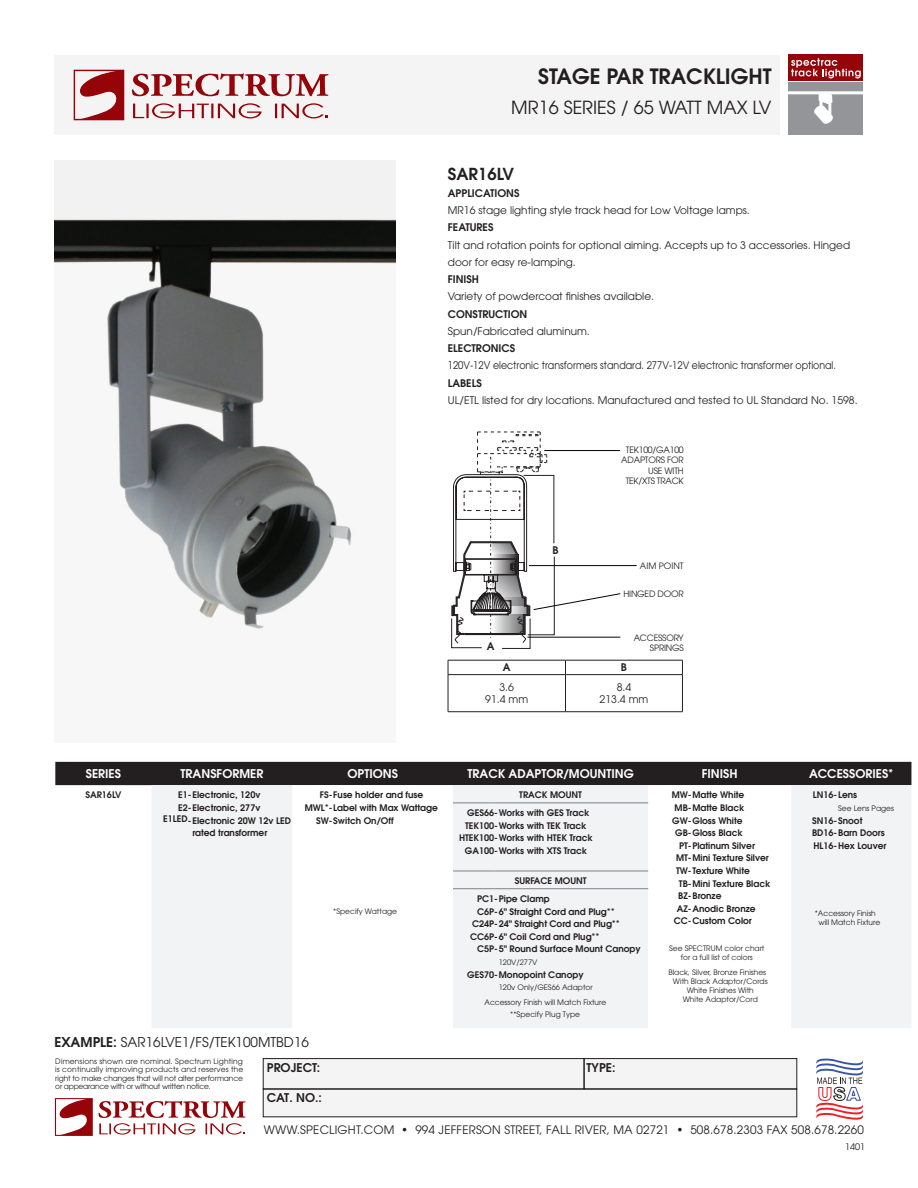
<style>
.page{position:relative;width:918px;height:1188px;background:#fff}
.page>*{position:absolute;margin:0;border:0;box-sizing:border-box;transform-origin:0 0}
.t1{font:600 21px "Avant Garde";color:#231f20}
.t2{font:18px "Avant Garde";color:#231f20}
.t3{font:600 16.5px "Avant Garde";color:#231f20}
.t4{font:13.5px "Avant Garde";color:#231f20}
.t5{font:600 12px "Avant Garde";color:#fff}
.t6{font:600 12px "Avant Garde";color:#231f20}
.t7{font:11.7px "Avant Garde";letter-spacing:.015em;color:#231f20}
.t8{font:10.5px/12.6px "Avant Garde";color:#231f20;text-align:center}
.t9{font:10.5px "Avant Garde";color:#231f20;scale:.9 1}
.t10{font:600 10.5px "Avant Garde";color:#231f20}
.t11{font:600 9px/12.6px "Avant Garde";color:#231f20}
.t12{font:9px "Avant Garde";color:#231f20}
.t13{font:8.7px/10.4px "Avant Garde";letter-spacing:-.025em;color:#231f20;text-align:right}
.t14{font:8.7px "Avant Garde";color:#231f20}
.t15{font:7.5px/9px "Avant Garde";color:#231f20;text-align:center}
.s1{font-weight:600}
</style>
<div class="page">
<div style="left:263px;top:1058px;width:534px;height:59px;background:#f4f4f4"></div>
<svg style="left:816px;top:1058px;width:47px;height:62px"></svg>
<div style="left:263px;top:1058px;width:321px;height:31px;border:1px solid #231f20"></div>
<div style="left:263px;top:1089px;width:534px;height:28px;border:1px solid #231f20"></div>
<div style="left:584px;top:1058px;width:213px;height:31px;border:1px solid #231f20"></div>
<svg style="left:55px;top:1098px;width:38px;height:38px"></svg>
<svg style="left:99px;top:1101px;width:147px;height:34px"></svg>
<div style="left:54px;top:55px;width:726px;height:79px;background:#f4f4f4"></div>
<svg style="left:74px;top:70px;width:50px;height:50px"></svg>
<svg style="left:132px;top:73px;width:197px;height:23px"></svg>
<svg style="left:133px;top:103px;width:129px;height:15px"></svg>
<svg style="left:275px;top:103px;width:53px;height:15px"></svg>
<div style="left:789px;top:54px;width:74px;height:26px;background:#940408"></div>
<div style="left:789px;top:82px;width:74px;height:53px;background:#939598"></div>
<svg style="left:788px;top:91px;width:75px;height:33px"></svg>
<svg style="left:791px;top:58px;width:70px;height:21px"></svg>
<div style="left:55px;top:762px;width:856px;height:23px;background:#231f20"></div>
<div style="left:152px;top:785px;width:759px;height:243px;background:#f2f3f4"></div>
<svg style="left:292px;top:785px;width:499px;height:243px"></svg>
<hr style="left:453px;top:803px;width:41px;height:1px;background:#7f8385">
<hr style="left:494px;top:803px;width:154px;height:1px;background:#7f8385">
<hr style="left:453px;top:871px;width:41px;height:1px;background:#7f8385">
<hr style="left:494px;top:871px;width:154px;height:1px;background:#7f8385">
<hr style="left:453px;top:888px;width:41px;height:1px;background:#7f8385">
<hr style="left:494px;top:888px;width:154px;height:1px;background:#7f8385">
<img style="left:55px;top:160px;width:341px;height:470px">
<hr style="left:448px;top:660px;width:117px;height:1px;background:#231f20">
<svg style="left:448px;top:660px;width:1px;height:14px"></svg>
<hr style="left:566px;top:660px;width:117px;height:1px;background:#231f20">
<svg style="left:565px;top:660px;width:1px;height:14px"></svg>
<svg style="left:682px;top:660px;width:1px;height:14px"></svg>
<hr style="left:448px;top:674px;width:117px;height:1px;background:#231f20">
<hr style="left:448px;top:675px;width:1px;height:37px;background:#231f20">
<hr style="left:566px;top:674px;width:117px;height:1px;background:#231f20">
<hr style="left:565px;top:675px;width:1px;height:37px;background:#231f20">
<hr style="left:682px;top:675px;width:1px;height:37px;background:#231f20">
<hr style="left:448px;top:711px;width:117px;height:1px;background:#231f20">
<hr style="left:566px;top:711px;width:117px;height:1px;background:#231f20">
<svg style="left:451px;top:432px;width:170px;height:217px"></svg>
<hr style="left:529px;top:565px;width:108px;height:1px;background:#040503">
<hr style="left:527px;top:637px;width:93px;height:1px;background:#040503">
<h1 class="t1" style="left:538px;top:63px;width:235px">STAGE PAR TRACKLIGHT</h1>
<h2 class="t2" style="left:511px;top:97px;width:262px">MR16 SERIES / 65 WATT MAX LV</h2>
<h3 class="t3" style="left:448px;top:163px;width:68px">SAR16LV</h3>
<p class="t10" style="left:448px;top:186px;width:73px">APPLICATIONS</p>
<p class="t8" style="left:448px;top:204px;width:304px">MR16 stage lighting style track head for Low Voltage lamps.</p>
<p class="t10" style="left:448px;top:221px;width:47px">FEATURES</p>
<p class="t8" style="left:448px;top:236px;width:404px;line-height:17.2px;text-align:left">Tilt and rotation points for optional aiming. Accepts up to 3 accessories. Hinged door for easy re-lamping.</p>
<p class="t10" style="left:448px;top:272px;width:33px">FINISH</p>
<p class="t8" style="left:448px;top:290px;width:208px">Variety of powdercoat finishes available.</p>
<p class="t10" style="left:448px;top:307px;width:81px">CONSTRUCTION</p>
<p class="t8" style="left:448px;top:325px;width:144px">Spun/Fabricated aluminum.</p>
<p class="t10" style="left:448px;top:341px;width:69px">ELECTRONICS</p>
<p class="t9" style="left:448px;top:359px;width:433px">120V-12V electronic transformers standard. 277V-12V electronic transformer optional.</p>
<p class="t10" style="left:448px;top:376px;width:36px">LABELS</p>
<p class="t8" style="left:448px;top:394px;width:411px">UL/ETL listed for dry locations. Manufactured and tested to UL Standard No. 1598.</p>
<p class="t10" style="left:487px;top:639px;width:9px">A</p>
<p class="t10" style="left:552px;top:543px;width:8px">B</p>
<p class="t13" style="left:621px;top:445px;width:64px">TEK100/GA100<br>ADAPTORS FOR<br>USE WITH<br>TEK/XTS TRACK</p>
<p class="t14" style="left:640px;top:561px;width:45px">AIM POINT</p>
<p class="t13" style="left:624px;top:589px;width:62px">HINGED DOOR</p>
<p class="t13" style="left:634px;top:632px;width:51px">ACCESSORY<br>SPRINGS</p>
<p class="t10" style="left:503px;top:661px;width:9px">A</p>
<p class="t10" style="left:621px;top:661px;width:8px">B</p>
<p class="t8" style="left:485px;top:681px;width:44px">3.6<br>91.4 mm</p>
<p class="t8" style="left:600px;top:681px;width:50px">8.4<br>213.4 mm</p>
<h3 class="t5" style="left:86px;top:766px;width:37px">SERIES</h3>
<h3 class="t5" style="left:181px;top:766px;width:84px">TRANSFORMER</h3>
<h3 class="t5" style="left:348px;top:766px;width:52px">OPTIONS</h3>
<h3 class="t5" style="left:467px;top:766px;width:168px">TRACK ADAPTOR/MOUNTING</h3>
<h3 class="t5" style="left:702px;top:766px;width:37px">FINISH</h3>
<h3 class="t5" style="left:809px;top:766px;width:86px">ACCESSORIES*</h3>
<p class="t11" style="left:85px;top:789px;width:38px">SAR16LV</p>
<p class="t11" style="left:178px;top:789px;width:84px">E1-Electronic, 120v<br>E2-Electronic, 277v</p>
<p class="t11" style="left:163px;top:812px;width:26px">E1LED</p>
<p class="t11" style="left:192px;top:814px;width:100px;text-indent:-4px">-Electronic 20W 12v LED rated transformer</p>
<p class="t11" style="left:320px;top:789px;width:105px">FS-Fuse holder and fuse</p>
<p class="t11" style="left:305px;top:801px;width:135px">MWL*-Label with Max Wattage</p>
<p class="t11" style="left:316px;top:814px;width:79px">SW-Switch On/Off</p>
<p class="t11" style="left:519px;top:789px;width:64px">TRACK MOUNT</p>
<p class="t11" style="left:672px;top:789px;width:74px">MW-Matte White</p>
<p class="t11" style="left:675px;top:801px;width:71px">MB-Matte Black</p>
<p class="t11" style="left:672px;top:814px;width:72px">GW-Gloss White</p>
<p class="t11" style="left:675px;top:826px;width:69px">GB-Gloss Black</p>
<p class="t11" style="left:679px;top:839px;width:77px">PT-Platinum Silver</p>
<p class="t11" style="left:676px;top:852px;width:94px">MT-Mini Texture Silver</p>
<p class="t11" style="left:676px;top:864px;width:75px">TW-Texture White</p>
<p class="t11" style="left:679px;top:877px;width:93px">TB-Mini Texture Black</p>
<p class="t11" style="left:678px;top:889px;width:45px">BZ-Bronze</p>
<p class="t11" style="left:677px;top:902px;width:80px">AZ-Anodic Bronze</p>
<p class="t11" style="left:674px;top:915px;width:79px">CC-Custom Color</p>
<p class="t11" style="left:813px;top:789px;width:46px">LN16-Lens</p>
<p class="t11" style="left:812px;top:814px;width:76px">SN16-Snoot<br>BD16-Barn Doors<br>HL16-Hex Louver</p>
<p class="t15" style="left:838px;top:804px;width:57px">See Lens Pages</p>
<p class="t11" style="left:459px;top:806px;width:135px;text-align:center">GES66-Works with GES Track<br>TEK100-Works with TEK Track<br>HTEK100-Works with HTEK Track<br>GA100-Works with XTS Track</p>
<p class="t11" style="left:477px;top:872px;width:111px;line-height:17.7px;text-indent:37px">SURFACE MOUNT<br>PC1-Pipe Clamp</p>
<p class="t11" style="left:470px;top:905px;width:151px;text-indent:7px">C6P-6" Straight Cord and Plug**<br>C24P-24" Straight Cord and Plug**<br>CC6P-6" Coil Cord and Plug**</p>
<p class="t11" style="left:477px;top:943px;width:165px">C5P-5" Round Surface Mount Canopy</p>
<p class="t11" style="left:467px;top:968px;width:118px">GES70-Monopoint Canopy</p>
<p class="t15" style="left:333px;top:907px;width:65px">*Specify Wattage</p>
<p class="t15" style="left:815px;top:908px;width:67px">*Accessory Finish will Match Fixture</p>
<p class="t15" style="left:669px;top:944px;width:97px">See SPECTRUM color chart for a full list of colors</p>
<p class="t15" style="left:668px;top:968px;width:101px">Black, Silver, Bronze Finishes<br>With Black Adaptor/Cords<br>White Finishes With<br>White Adaptor/Cord</p>
<p class="t15" style="left:499px;top:958px;width:40px">120V/277V</p>
<p class="t15" style="left:499px;top:983px;width:95px">120v Only/GES66 Adaptor</p>
<p class="t15" style="left:484px;top:996px;width:123px;line-height:11.9px">Accessory Finish will Match Fixture **Specify Plug Type</p>
<h3 class="t4" style="left:54px;top:1034px;width:256px"><span class="s1">EXAMPLE:</span> SAR16LVE1/FS/TEK100MTBD16</h3>
<p class="t15" style="left:55px;top:1057px;width:190px;line-height:8.2px;text-align:justify">Dimensions shown are nominal. Spectrum Lighting is continually improving products and reserves the right to make changes that will not alter performance or appearance with or without written notice.</p>
<h3 class="t6" style="left:267px;top:1059px;width:55px">PROJECT:</h3>
<h3 class="t6" style="left:587px;top:1059px;width:30px">TYPE:</h3>
<h3 class="t6" style="left:267px;top:1090px;width:56px">CAT. NO.:</h3>
<p class="t7" style="left:264px;top:1123px;width:602px">WWW.SPECLIGHT.COM • 994 JEFFERSON STREET, FALL RIVER, MA 02721 • 508.678.2303 FAX 508.678.2260</p>
<p class="t12" style="left:845px;top:1141px;width:21px">1401</p>
</div>
